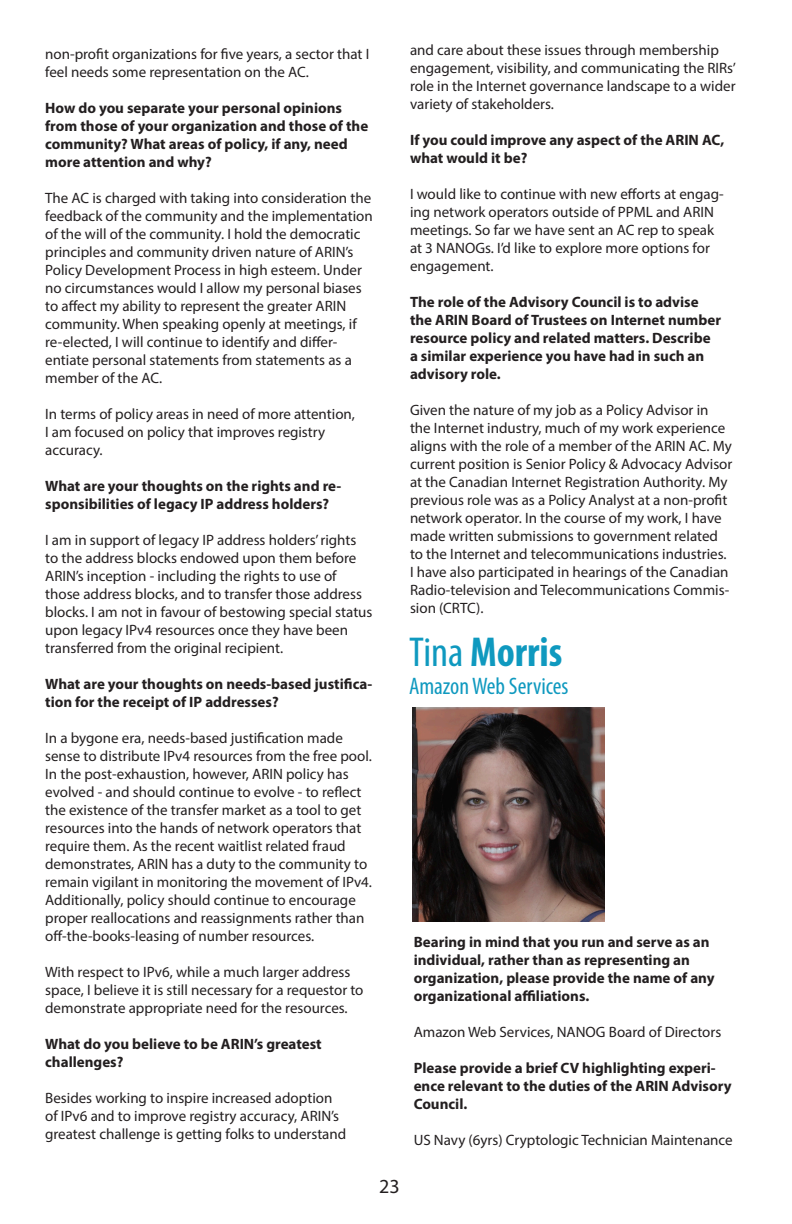
<style>
.page{position:relative;width:792px;height:1224px;background:#fff}
.page>*{position:absolute;margin:0;border:0;box-sizing:border-box;transform-origin:0 0}
.t1{font:700 condensed 42px "Myriad Pro";color:#0f99bf}
.t2{font:condensed 24px "Myriad Pro";color:#0f99bf}
.t3{font:20px "Myriad Pro";color:#231f20}
.t4{font:15px/18px "Myriad Pro";color:#231f20}
.t5{font:700 15px/18px "Myriad Pro";color:#231f20}
.s1{font-weight:400}
</style>
<div class="page">
<img style="left:412px;top:708px;width:192px;height:214px">
<p class="t4" style="left:45px;top:45px;width:326px">non-profit organizations for five years, a sector that I feel needs some representation on the AC.</p>
<p class="t5" style="left:45px;top:99px;width:325px">How do you separate your personal opinions from those of your organization and those of the community? What areas of policy, if any, need more attention and why?</p>
<p class="t4" style="left:45px;top:189px;width:329px">The AC is charged with taking into consideration the feedback of the community and the implementation of the will of the community. I hold the democratic principles and community driven nature of ARIN’s Policy Development Process in high esteem. Under no circumstances would I allow my personal biases to affect my ability to represent the greater ARIN community. When speaking openly at meetings, if re-elected, I will continue to identify and differ&shy;entiate personal statements from statements as a member of the AC.</p>
<p class="t4" style="left:45px;top:405px;width:311px">In terms of policy areas in need of more attention,<br>I am focused on policy that improves registry accuracy.</p>
<p class="t5" style="left:45px;top:477px;width:298px">What are your thoughts on the rights and re&shy;sponsibilities of legacy IP address holders?</p>
<p class="t4" style="left:45px;top:531px;width:329px">I am in support of legacy IP address holders’ rights to the address blocks endowed upon them before ARIN’s inception - including the rights to use of those address blocks, and to transfer those address blocks. I am not in favour of bestowing special status upon legacy IPv4 resources once they have been transferred from the original recipient.</p>
<p class="t5" style="left:45px;top:675px;width:329px">What are your thoughts on needs-based justifica&shy;tion for the receipt of IP addresses?</p>
<p class="t4" style="left:45px;top:729px;width:328px">In a bygone era, needs-based justification made sense to distribute IPv4 resources from the free pool.<br>In the post-exhaustion, however, ARIN policy has evolved - and should continue to evolve - to reflect the existence of the transfer market as a tool to get resources into the hands of network operators that require them. As the recent waitlist related fraud demonstrates, ARIN has a duty to the community to remain vigilant in monitoring the movement of IPv4.<br>Additionally, policy should continue to encourage proper reallocations and reassignments rather than off-the-books-leasing of number resources.</p>
<p class="t4" style="left:45px;top:963px;width:320px">With respect to IPv6, while a much larger address space, I believe it is still necessary for a requestor to demonstrate appropriate need for the resources.</p>
<p class="t5" style="left:45px;top:1035px;width:278px">What do you believe to be ARIN’s greatest</p>
<p class="t5" style="left:45px;top:1053px;width:80px">challenges?</p>
<p class="t4" style="left:45px;top:1089px;width:303px">Besides working to inspire increased adoption of IPv6 and to improve registry accuracy, ARIN’s greatest challenge is getting folks to understand</p>
<p class="t4" style="left:410px;top:41px;width:327px">and care about these issues through membership engagement, visibility, and communicating the RIRs’ role in the Internet governance landscape to a wider variety of stakeholders.</p>
<p class="t5" style="left:410px;top:131px;width:316px">If you could improve any aspect of the ARIN AC, what would it be?</p>
<p class="t4" style="left:410px;top:185px;width:315px">I would like to continue with new efforts at engag&shy;ing network operators outside of PPML and ARIN meetings. So far we have sent an AC rep to speak at 3 NANOGs. I’d like to explore more options for engagement.</p>
<p class="t5" style="left:410px;top:293px;width:313px">The role of the Advisory Council is to advise the ARIN Board of Trustees on Internet number resource policy and related matters. Describe a similar experience you have had in such an advisory role.</p>
<p class="t4" style="left:410px;top:401px;width:324px">Given the nature of my job as a Policy Advisor in the Internet industry, much of my work experience aligns with the role of a member of the ARIN AC. My current position is Senior Policy &amp; Advocacy Advisor at the Canadian Internet Registration Authority. My previous role was as a Policy Analyst at a non-profit network operator. In the course of my work, I have made written submissions to government related to the Internet and telecommunications industries.<br>I have also participated in hearings of the Canadian Radio-television and Telecommunications Commis&shy;sion (CRTC).</p>
<p class="t1" style="left:409px;top:625px;width:155px"><span class="s1">Tina</span> Morris</p>
<p class="t2" style="left:409px;top:672px;width:161px">Amazon Web Services</p>
<p class="t5" style="left:414px;top:932px;width:302px">Bearing in mind that you run and serve as an individual, rather than as representing an organization, please provide the name of any organizational affiliations.</p>
<p class="t4" style="left:414px;top:1023px;width:309px">Amazon Web Services, NANOG Board of Directors</p>
<p class="t5" style="left:414px;top:1058px;width:319px">Please provide a brief CV highlighting experi&shy;ence relevant to the duties of the ARIN Advisory<br>Council.</p>
<p class="t4" style="left:414px;top:1131px;width:321px">US Navy (6yrs) Cryptologic Technician Maintenance</p>
<h3 class="t3" style="left:379px;top:1174px;width:22px">23</h3>
</div>
